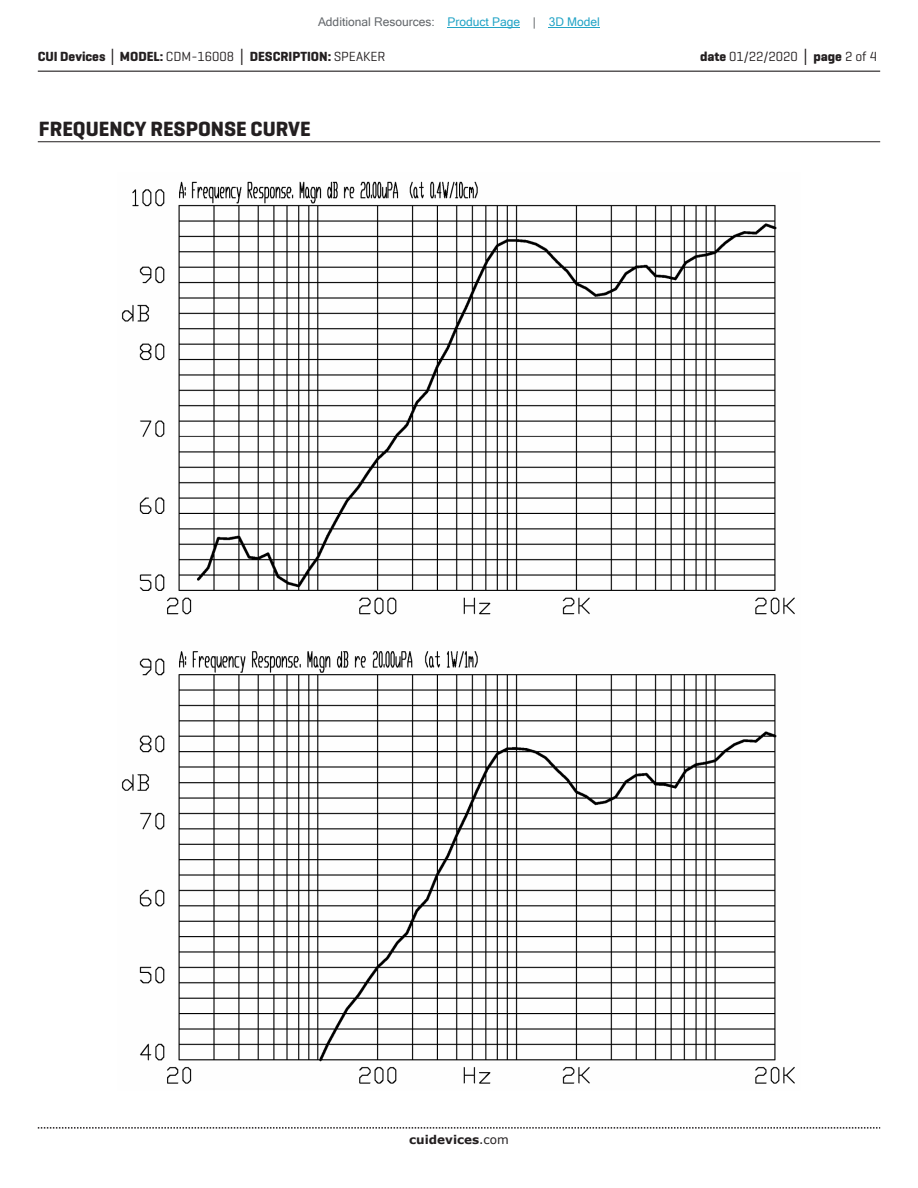
<style>
.page{position:relative;width:918px;height:1188px;background:#fff}
.page>*{position:absolute;margin:0;border:0;box-sizing:border-box;transform-origin:0 0}
.t1{font:700 21px "Geogrotesque";color:#231f20}
.t2{font:700 13.5px "Geogrotesque";color:#231f20}
.t3{font:13.5px "Geogrotesque";color:#231f20}
.t4{font:12px "Microsoft Sans Serif";color:#63676b}
.t5{font:700 12px "Verdana";color:#231f20}
.s1{color:#23a4c6}
.s2{font-family:"Verdana"}
.s3{font-weight:400}
.s4{font-weight:700}
.s5{font-family:"Verdana";font-weight:700}
</style>
<div class="page">
<hr style="left:38px;top:71px;width:842px;height:1px;background:#231f20">
<svg style="left:38px;top:1127px;width:842px;height:2px"></svg>
<img style="left:121px;top:181px;width:674px;height:903px">
<hr style="left:38px;top:141px;width:842px;height:1px;background:#231f20">
<hr style="left:448px;top:27px;width:72px;height:1px;background:#23a4c6">
<hr style="left:549px;top:27px;width:51px;height:1px;background:#23a4c6">
<p class="t4" style="left:318px;top:15px;width:283px">Additional Resources: <span class="s1">Product Page</span> | <span class="s1">3D Model</span></p>
<p class="t2" style="left:38px;top:48px;width:349px">CUI Devices <span class="s2">│</span> MODEL: <span class="s3">CDM-16008</span> <span class="s2">│</span> DESCRIPTION: <span class="s3">SPEAKER</span></p>
<h1 class="t1" style="left:39px;top:116px;width:273px">FREQUENCY RESPONSE CURVE</h1>
<p class="t3" style="left:700px;top:48px;width:179px"><span class="s4">date</span> 01/22/2020 <span class="s5">│</span> <span class="s4">page</span> 2 of 4</p>
<p class="t5" style="left:409px;top:1131px;width:101px">cuidevices<span class="s3">.com</span></p>
</div>
